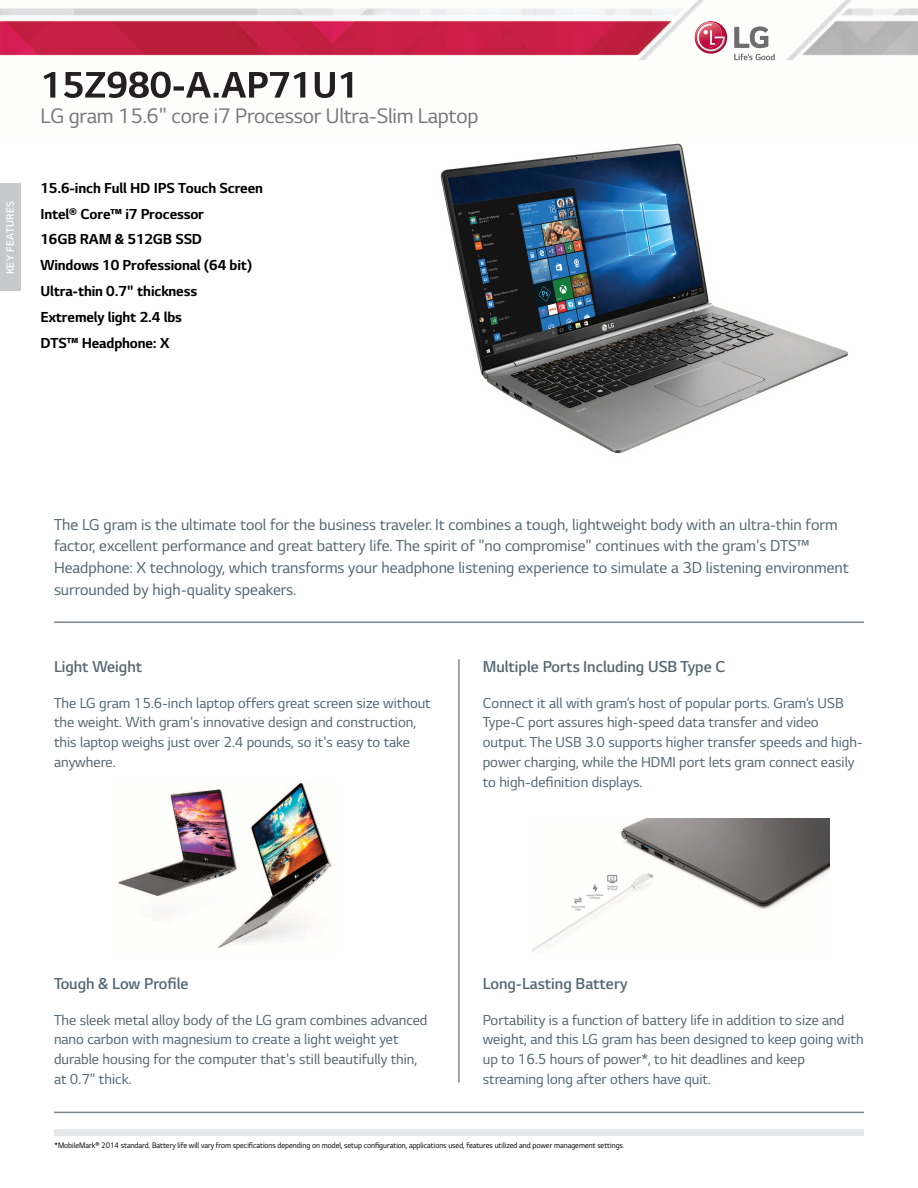
<style>
.page{position:relative;width:918px;height:1188px;background:#fff}
.page>*{position:absolute;margin:0;border:0;box-sizing:border-box;transform-origin:0 0}
.t1{font:24px "LG Smart";letter-spacing:-.01em;color:#76787b}
.t2{font:18px/21.6px "LG Smart";color:#546670}
.t3{font:300 18px "LG Smart";color:#546670}
.t4{font:16.5px/19.8px "LG Smart";color:#546670}
.t5{font:700 16.5px/25.8px "LG Smart";letter-spacing:-.01em;color:#000}
.t6{font:300 12px "LG Smart";letter-spacing:.025em;color:#fff}
.t7{font:9px "LG Smart";color:#000;scale:.95 1}
</style>
<div class="page">
<div style="left:54px;top:1129px;width:810px;height:7px;background:#e6e7e9"></div>
<div style="left:0;top:183px;width:20px;height:108px;background:#c7c8ca"></div>
<img style="left:0;top:0;width:918px;height:98px">
<svg style="left:734px;top:54px;width:41px;height:6px"></svg>
<img style="left:734px;top:27px;width:34px;height:21px">
<img style="left:694px;top:21px;width:33px;height:33px">
<img style="left:694px;top:22px;width:28px;height:26px">
<img style="left:697px;top:50px;width:27px;height:1px">
<svg style="left:697px;top:24px;width:28px;height:26px"></svg>
<img style="left:699px;top:38px;width:24px;height:12px">
<img style="left:219px;top:72px;width:133px;height:26px">
<img style="left:44px;top:72px;width:175px;height:26px">
<img style="left:440px;top:143px;width:408px;height:311px">
<hr style="left:54px;top:621px;width:810px;height:2px;background:#7e8790">
<hr style="left:458px;top:659px;width:2px;height:424px;background:#7e8790">
<hr style="left:54px;top:1112px;width:810px;height:1px;background:#7e8790">
<img style="left:118px;top:782px;width:214px;height:166px">
<img style="left:533px;top:819px;width:297px;height:133px">
<p class="t6" style="left:3px;top:274px;width:75px;rotate:-90deg">KEY FEATURES</p>
<h1 class="t1" style="left:40px;top:108px;width:439px">LG gram 15.6" core i7 Processor Ultra-Slim Laptop</h1>
<p class="t5" style="left:40px;top:176px;width:224px">15.6-inch Full HD IPS Touch Screen<br>Intel® Core™ i7 Processor<br>16GB RAM &amp; 512GB SSD<br>Windows 10 Professional (64 bit)<br>Ultra-thin 0.7" thickness<br>Extremely light 2.4 lbs<br>DTS™ Headphone: X</p>
<p class="t2" style="left:54px;top:515px;width:796px">The LG gram is the ultimate tool for the business traveler. It combines a tough, lightweight body with an ultra-thin form factor, excellent performance and great battery life. The spirit of "no compromise" continues with the gram's DTS™ Headphone: X technology, which transforms your headphone listening experience to simulate a 3D listening environment surrounded by high-quality speakers.</p>
<p class="t3" style="left:54px;top:661px;width:90px">Light Weight</p>
<p class="t4" style="left:54px;top:694px;width:378px">The LG gram 15.6-inch laptop offers great screen size without the weight. With gram's innovative design and construction, this laptop weighs just over 2.4 pounds, so it's easy to take anywhere.</p>
<p class="t3" style="left:483px;top:661px;width:244px">Multiple Ports Including USB Type C</p>
<p class="t4" style="left:483px;top:694px;width:381px">Connect it all with gram’s host of popular ports. Gram’s USB Type-C port assures high-speed data transfer and video output. The USB 3.0 supports higher transfer speeds and high&shy;power charging, while the HDMI port lets gram connect easily to high-definition displays.</p>
<p class="t3" style="left:54px;top:978px;width:136px">Tough &amp; Low Profile</p>
<p class="t4" style="left:54px;top:1011px;width:375px">The sleek metal alloy body of the LG gram combines advanced nano carbon with magnesium to create a light weight yet durable housing for the computer that's still beautifully thin, at 0.7" thick.</p>
<p class="t3" style="left:483px;top:978px;width:147px">Long-Lasting Battery</p>
<p class="t4" style="left:483px;top:1011px;width:382px">Portability is a function of battery life in addition to size and weight, and this LG gram has been designed to keep going with up to 16.5 hours of power*, to hit deadlines and keep streaming long after others have quit.</p>
<p class="t7" style="left:55px;top:1143px;width:601px">*MobileMark® 2014 standard. Battery life will vary from specifications depending on model, setup configuration, applications used, features utilized and power management settings.</p>
</div>
